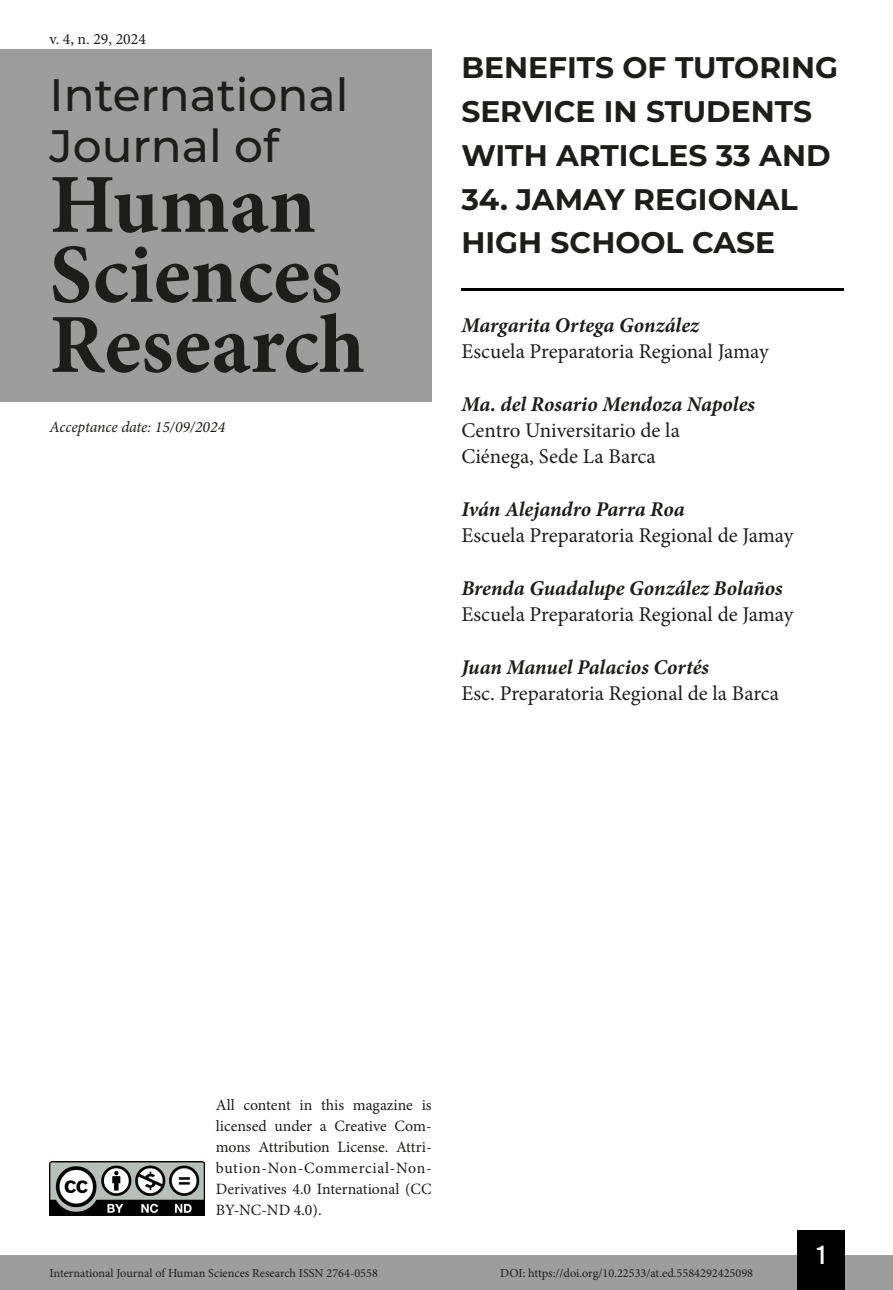
<style>
.page{position:relative;width:893px;height:1290px;background:#fff}
.page>*{position:absolute;margin:0;border:0;box-sizing:border-box;transform-origin:0 0}
.t1{font:700 84px/70px "Minion Pro";color:#1d1d1b}
.t2{font:500 45.5px/50.8px "Montserrat";color:#1d1d1b}
.Título_Artigo{font:700 29.75px/43.8px "Montserrat";color:#1d1d1b}
.t3{font:26.25px "Bebas Kai";color:#fff}
.Infos_autor{font:21px/26.2px "Minion Pro";color:#1d1d1b}
.Autor{font:italic 700 21px "Minion Pro";color:#1d1d1b}
.t4{font:15.75px/21px "Minion Pro";color:#1d1d1b;text-align:justify}
.v__n___Ano{font:italic 15.75px "Minion Pro";letter-spacing:-.005em;color:#1d1d1b}
.t5{font:12.25px "Minion Pro";color:#1d1d1b}
</style>
<div class="page">
<div style="left:0;top:1255px;width:893px;height:35px;background:#9d9d9d"></div>
<div style="left:797px;top:1230px;width:48px;height:60px;background:#000"></div>
<img style="left:50px;top:1161px;width:154px;height:54px">
<div style="left:0;top:50px;width:432px;height:352px;background:#9d9d9d"></div>
<hr style="left:461px;top:288px;width:382px;height:2px;background:#000">
<p class="t4" style="left:50px;top:28px;width:98px">v. 4, n. 29, 2024</p>
<h2 class="t2" style="left:50px;top:68px;width:300px">International<br>Journal of</h2>
<h1 class="t1" style="left:50px;top:169px;width:317px">Human<br>Sciences<br>Research</h1>
<p class="v__n___Ano" style="left:50px;top:416px;width:177px">Acceptance date: 15/09/2024</p>
<p class="Título_Artigo" style="left:461px;top:44px;width:378px">BENEFITS OF TUTORING<br>SERVICE IN STUDENTS<br>WITH ARTICLES 33 AND</p>
<p class="Título_Artigo" style="left:461px;top:176px;width:338px">34. JAMAY REGIONAL<br>HIGH SCHOOL CASE</p>
<p class="Autor" style="left:461px;top:310px;width:239px">Margarita Ortega González</p>
<p class="Infos_autor" style="left:461px;top:339px;width:309px">Escuela Preparatoria Regional Jamay</p>
<p class="Autor" style="left:461px;top:389px;width:295px">Ma. del Rosario Mendoza Napoles</p>
<p class="Infos_autor" style="left:461px;top:417px;width:220px">Centro Universitario de la<br>Ciénega, Sede La Barca</p>
<p class="Autor" style="left:461px;top:494px;width:225px">Iván Alejandro Parra Roa</p>
<p class="Infos_autor" style="left:461px;top:522px;width:334px">Escuela Preparatoria Regional de Jamay</p>
<p class="Autor" style="left:461px;top:573px;width:323px">Brenda Guadalupe González Bolaños</p>
<p class="Infos_autor" style="left:461px;top:601px;width:334px">Escuela Preparatoria Regional de Jamay</p>
<p class="Autor" style="left:461px;top:652px;width:249px">Juan Manuel Palacios Cortés</p>
<p class="Infos_autor" style="left:461px;top:680px;width:319px">Esc. Preparatoria Regional de la Barca</p>
<p class="t4" style="left:216px;top:1095px;width:217px">All content in this magazine is licensed under a Creative Com&shy;mons Attribution License. Attri&shy;bution-Non-Commercial-Non-Derivatives 4.0 International (CC BY-NC-ND 4.0).</p>
<p class="t3" style="left:817px;top:1241px;width:10px">1</p>
<p class="t5" style="left:50px;top:1265px;width:330px">International Journal of Human Sciences Research ISSN 2764-0558</p>
<p class="t5" style="left:500px;top:1265px;width:254px">DOI: https://doi.org/10.22533/at.ed.5584292425098</p>
</div>
